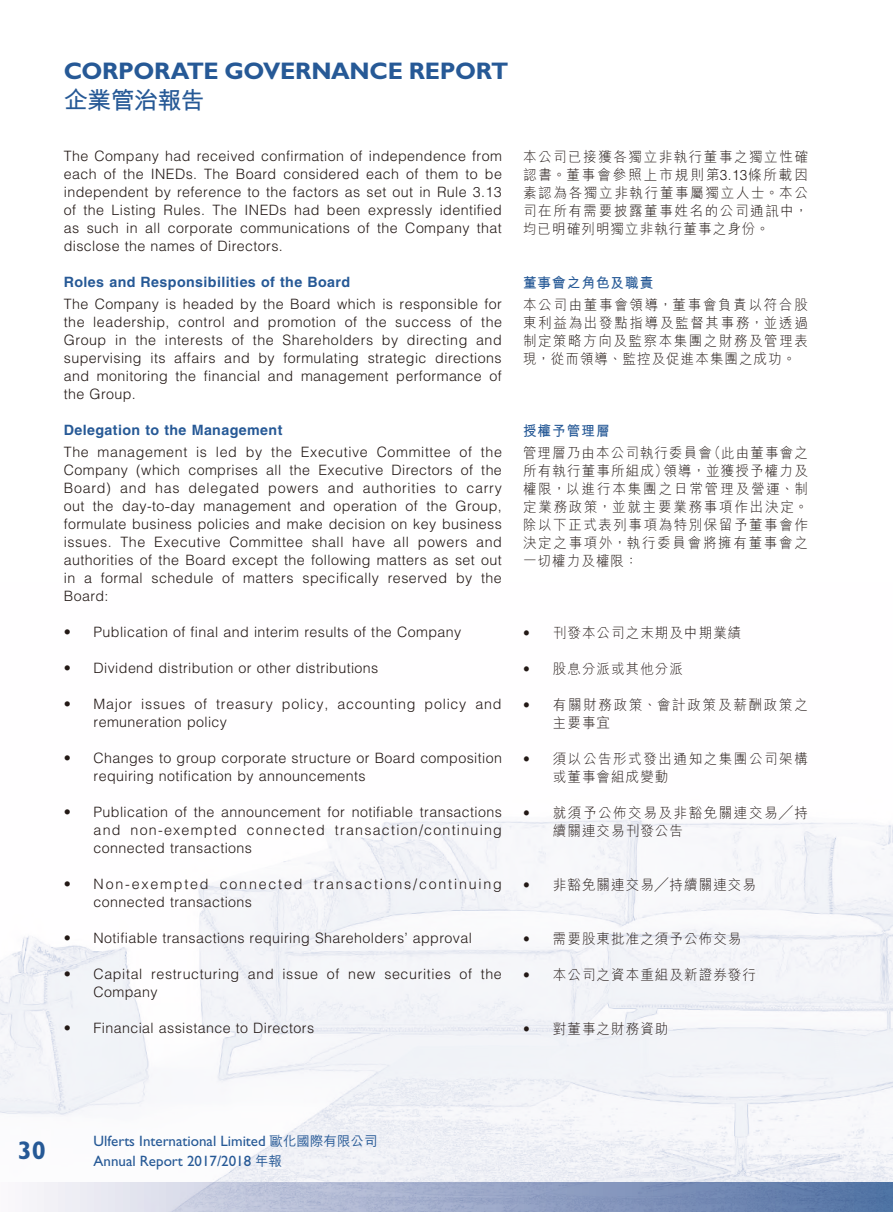
<style>
.page{position:relative;width:893px;height:1212px;background:#fff}
.page>*{position:absolute;margin:0;border:0;box-sizing:border-box;transform-origin:0 0}
.t1{font:700 25.5px "Gill Sans Std";color:#265996}
.t2{font:700 24px "Gill Sans Std";letter-spacing:-.015em;color:#265996}
.t3{font:700 24px "M Hei HK";letter-spacing:-.025em;color:#265996}
.t4{font:15px/19.5px "Gill Sans Std";color:#265996}
.t5{font:300 14.25px/18px "Helvetica LT Std";letter-spacing:.03em;color:#231916;text-align:justify}
.t6{font:300 14.25px/18px "M Hei HK";letter-spacing:.115em;color:#231916;text-align:justify;scale:.95 1}
.t7{font:300 14.25px "M Hei HK";letter-spacing:.08em;color:#231916;scale:.95 1}
.t8{font:300 14.25px/18px "Helvetica LT Std";letter-spacing:.055em;color:#231916}
.t9{font:300 14.25px/18px "Helvetica LT Std";letter-spacing:.13em;color:#231916}
.t10{font:700 14.25px "Helvetica LT Std";letter-spacing:.03em;color:#265996}
.t11{font:700 14.25px "M Hei HK";letter-spacing:.08em;color:#265996;scale:.95 1}
.s1{font-family:"Adobe Ming Std"}
.s2{font-family:"Helvetica LT Std"}
.s3{font-family:"M Hei HK";font-weight:500;font-size:13.5px}
</style>
<div class="page">
<img style="left:0;top:819px;width:893px;height:363px">
<div style="left:0;top:1182px;width:893px;height:30px;background:linear-gradient(to right,#f7f2f8,#4e6ca0)"></div>
<h2 class="t2" style="left:64px;top:57px;width:446px">CORPORATE GOVERNANCE REPORT</h2>
<h2 class="t3" style="left:64px;top:83px;width:142px">企業管治報告</h2>
<p class="t5" style="left:64px;top:146px;width:440px">The Company had received confirmation of independence from each of the INEDs. The Board considered each of them to be independent by reference to the factors as set out in Rule 3.13 of the Listing Rules. The INEDs had been expressly identified as such in all corporate communications of the Company that disclose the names of Directors.</p>
<p class="t10" style="left:64px;top:273px;width:288px">Roles and Responsibilities of the Board</p>
<p class="t5" style="left:64px;top:295px;width:440px">The Company is headed by the Board which is responsible for the leadership, control and promotion of the success of the Group in the interests of the Shareholders by directing and supervising its affairs and by formulating strategic directions and monitoring the financial and management performance of the Group.</p>
<p class="t10" style="left:64px;top:421px;width:220px">Delegation to the Management</p>
<p class="t5" style="left:64px;top:443px;width:440px">The management is led by the Executive Committee of the Company (which comprises all the Executive Directors of the Board) and has delegated powers and authorities to carry out the day-to<span class="s1">-</span>day management and operation of the Group, formulate business policies and make decision on key business issues. The Executive Committee shall have all powers and authorities of the Board except the following matters as set out in a formal schedule of matters specifically reserved by the Board:</p>
<p class="t5" style="left:64px;top:623px;width:399px">• Publication of final and interim results of the Company</p>
<p class="t5" style="left:64px;top:659px;width:316px">• Dividend distribution or other distributions</p>
<p class="t8" style="left:94px;top:695px;width:409px;text-indent:-30px">• Major issues of treasury policy, accounting policy and remuneration policy</p>
<p class="t5" style="left:94px;top:749px;width:410px;text-indent:-30px">• Changes to group corporate structure or Board composition requiring notification by announcements</p>
<p class="t5" style="left:94px;top:803px;width:410px;text-indent:-30px">• Publication of the announcement for notifiable transactions and non-exempted connected transaction/continuing connected transactions</p>
<p class="t9" style="left:94px;top:875px;width:410px;text-indent:-30px">• Non-exempted connected transactions/continuing connected transactions</p>
<p class="t5" style="left:64px;top:929px;width:410px">• Notifiable transactions requiring Shareholders’ approval</p>
<p class="t5" style="left:94px;top:965px;width:410px;text-indent:-30px">• Capital restructuring and issue of new securities of the<br>Company</p>
<p class="t5" style="left:64px;top:1019px;width:252px">• Financial assistance to Directors</p>
<p class="t6" style="left:523px;top:147px;width:301px">本公司已接獲各獨立非執行董事之獨立性確認書。董事會參照上市規則第<span class="s2">3.13</span>條所載因素認為各獨立非執行董事屬獨立人士。本公司在所有需要披露董事姓名的公司通訊中，均已明確列明獨立非執行董事之身份。</p>
<p class="t11" style="left:523px;top:272px;width:139px">董事會之角色及職責</p>
<p class="t6" style="left:523px;top:295px;width:301px">本公司由董事會領導，董事會負責以符合股東利益為出發點指導及監督其事務，並透過制定策略方向及監察本集團之財務及管理表現，從而領導、監控及促進本集團之成功。</p>
<p class="t11" style="left:523px;top:420px;width:93px">授權予管理層</p>
<p class="t6" style="left:523px;top:443px;width:301px">管理層乃由本公司執行委員會（此由董事會之所有執行董事所組成）領導，並獲授予權力及權限，以進行本集團之日常管理及營運、制定業務政策，並就主要業務事項作出決定。除以下正式表列事項為特別保留予董事會作決定之事項外，執行委員會將擁有董事會之一切權力及權限：</p>
<p class="t7" style="left:523px;top:623px;width:231px"><span class="s2">•</span> 刊發本公司之末期及中期業績</p>
<p class="t7" style="left:523px;top:659px;width:170px"><span class="s2">•</span> 股息分派或其他分派</p>
<p class="t6" style="left:553px;top:695px;width:270px;text-indent:-30px"><span class="s2">•</span> 有關財務政策、會計政策及薪酬政策之主要事宜</p>
<p class="t6" style="left:553px;top:749px;width:270px;text-indent:-30px"><span class="s2">•</span> 須以公告形式發出通知之集團公司架構或董事會組成變動</p>
<p class="t6" style="left:553px;top:803px;width:270px;text-indent:-30px"><span class="s2">•</span> 就須予公佈交易及非豁免關連交易╱持續關連交易刊發公告</p>
<p class="t7" style="left:523px;top:875px;width:247px"><span class="s2">•</span> 非豁免關連交易╱持續關連交易</p>
<p class="t7" style="left:523px;top:929px;width:231px"><span class="s2">•</span> 需要股東批准之須予公佈交易</p>
<p class="t7" style="left:523px;top:965px;width:247px"><span class="s2">•</span> 本公司之資本重組及新證券發行</p>
<p class="t7" style="left:523px;top:1019px;width:155px"><span class="s2">•</span> 對董事之財務資助</p>
<h1 class="t1" style="left:18px;top:1135px;width:30px">30</h1>
<p class="t4" style="left:94px;top:1131px;width:285px">Ulferts International Limited <span class="s3">歐化國際有限公司<br></span>Annual Report 2017/2018 <span class="s3">年報</span></p>
</div>
